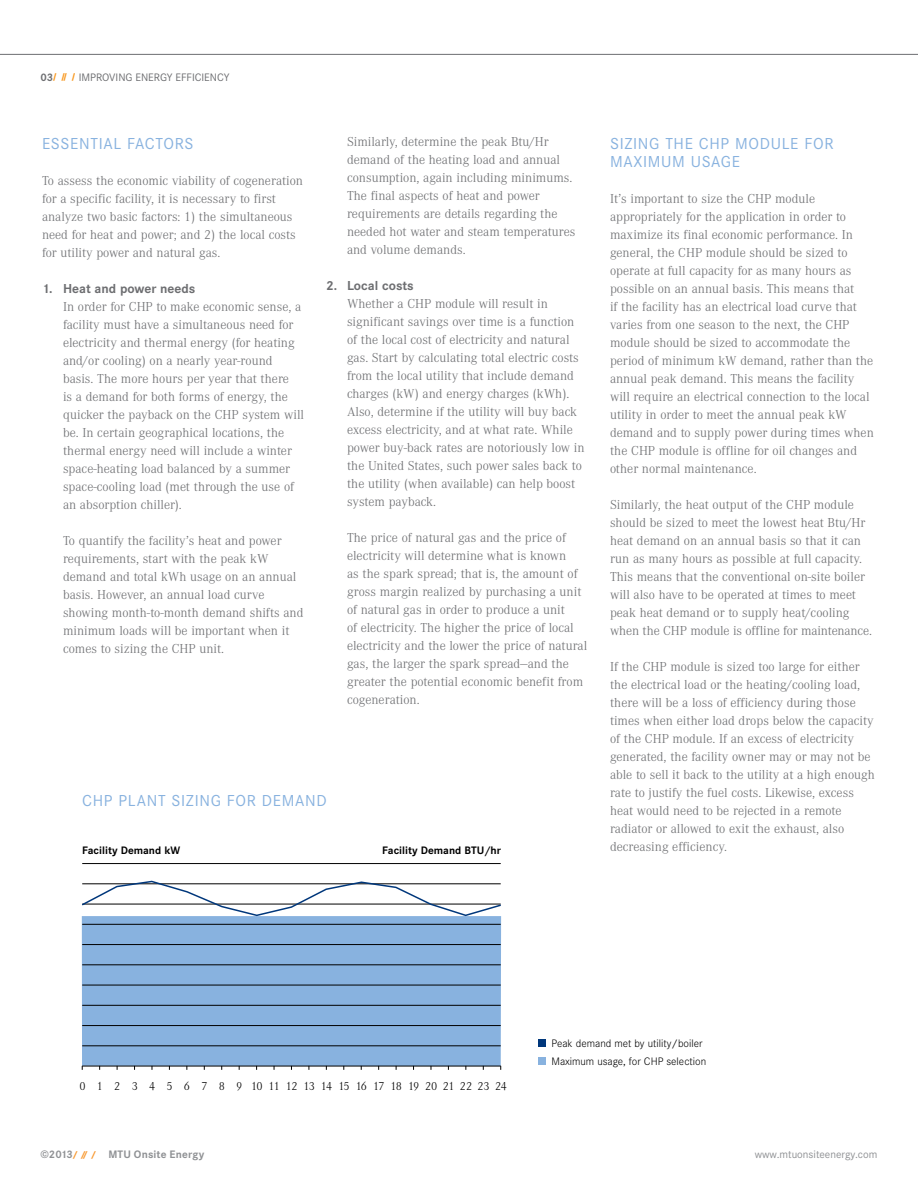
<style>
.page{position:relative;width:918px;height:1188px;background:#fff}
.page>*{position:absolute;margin:0;border:0;box-sizing:border-box;transform-origin:0 0}
.t1{font:16.5px/18px "Corporate S";letter-spacing:.04em;color:#88b2df}
.t2{font:300 13.5px/18px "Corporate A";color:#6d6e71}
.t3{font:700 13.5px "Corporate S";color:#6d6e71}
.t4{font:300 12px "Corporate A";color:#000}
.t5{font:300 11.25px "Corporate S";color:#000}
.t6{font:700 11.25px "Corporate S";color:#000}
.t7{font:11.25px "Corporate S";color:#6d6e71}
.t8{font:700 11.25px "Corporate S";letter-spacing:.015em;color:#8f9194}
.t9{font:11.25px "Corporate S";color:#8f9194}
.s1{font-weight:700}
.s2{font-weight:800;font-style:italic;font-size:8.7px;color:#f8971d}
.s3{font-weight:800;font-size:8.7px;color:#f8982f}
</style>
<div class="page">
<div style="left:82px;top:916px;width:419px;height:150px;background:#88b2df"></div>
<hr style="left:0;top:54px;width:918px;height:1px;background:#6d6e71">
<hr style="left:82px;top:1066px;width:419px;height:1px;background:#000">
<hr style="left:82px;top:1046px;width:419px;height:1px;background:#000">
<hr style="left:82px;top:1025px;width:419px;height:1px;background:#000">
<hr style="left:82px;top:1005px;width:419px;height:1px;background:#000">
<hr style="left:82px;top:985px;width:419px;height:1px;background:#000">
<hr style="left:82px;top:965px;width:419px;height:1px;background:#000">
<hr style="left:82px;top:944px;width:419px;height:1px;background:#000">
<hr style="left:82px;top:924px;width:419px;height:1px;background:#000">
<hr style="left:82px;top:863px;width:419px;height:1px;background:#000">
<svg style="left:81px;top:880px;width:421px;height:37px"></svg>
<div style="left:538px;top:1058px;width:8px;height:7px;background:#88b2df"></div>
<div style="left:538px;top:1040px;width:8px;height:7px;background:#00377b"></div>
<p class="t7" style="left:40px;top:71px;width:191px"><span class="s1">03</span><span class="s2">/ // /</span>IM PROVI NG ENERGY EFFICI ENCY</p>
<p class="t1" style="left:42px;top:135px;width:153px">ESSENTIAL FACTORS</p>
<p class="t2" style="left:42px;top:172px;width:263px">To assess the economic viability of cogeneration for a specific facility, it is necessary to first analyze two basic factors: 1) the simultaneous need for heat and power; and 2) the local costs for utility power and natural gas.</p>
<p class="t3" style="left:42px;top:281px;width:155px">1. Heat and power needs</p>
<p class="t2" style="left:63px;top:298px;width:243px">In order for CHP to make economic sense, a facility must have a simultaneous need for electricity and thermal energy (for heating and/or cooling) on a nearly year-round basis. The more hours per year that there<br>is a demand for both forms of energy, the quicker the payback on the CHP system will be. In certain geographical locations, the thermal energy need will include a winter space-heating load balanced by a summer space-cooling load (met through the use of an absorption chiller).</p>
<p class="t2" style="left:63px;top:532px;width:242px">To quantify the facility’s heat and power requirements, start with the peak kW demand and total kWh usage on an annual basis. However, an annual load curve showing month-to-month demand shifts and minimum loads will be important when it comes to sizing the CHP unit.</p>
<p class="t2" style="left:347px;top:133px;width:230px">Similarly, determine the peak Btu/Hr demand of the heating load and annual consumption, again including minimums.<br>The final aspects of heat and power requirements are details regarding the needed hot water and steam temperatures and volume demands.</p>
<p class="t3" style="left:326px;top:278px;width:89px">2. Local costs</p>
<p class="t2" style="left:347px;top:295px;width:239px">Whether a CHP module will result in significant savings over time is a function of the local cost of electricity and natural gas. Start by calculating total electric costs from the local utility that include demand charges (kW) and energy charges (kWh).<br>Also, determine if the utility will buy back excess electricity, and at what rate. While power buy-back rates are notoriously low in the United States, such power sales back to the utility (when available) can help boost system payback.</p>
<p class="t2" style="left:347px;top:529px;width:242px">The price of natural gas and the price of electricity will determine what is known<br>as the spark spread; that is, the amount of gross margin realized by purchasing a unit of natural gas in order to produce a unit<br>of electricity. The higher the price of local electricity and the lower the price of natural gas, the larger the spark spread—and the greater the potential economic benefit from cogeneration.</p>
<p class="t1" style="left:82px;top:792px;width:192px">CHP PLANT SIZI NG FOR DEMAND</p>
<p class="t6" style="left:82px;top:844px;width:99px">Facility Demand kW</p>
<p class="t6" style="left:382px;top:844px;width:120px">Facility Demand BTU/hr</p>
<p class="t1" style="left:610px;top:135px;width:225px;text-indent:125px">MODULE FOR<br>MAXI MUM USAGE</p>
<p class="t2" style="left:610px;top:190px;width:265px">It’s important to size the CHP module appropriately for the application in order to maximize its final economic performance. In general, the CHP module should be sized to operate at full capacity for as many hours as possible on an annual basis. This means that<br>if the facility has an electrical load curve that varies from one season to the next, the CHP module should be sized to accommodate the period of minimum kW demand, rather than the annual peak demand. This means the facility will require an electrical connection to the local utility in order to meet the annual peak kW demand and to supply power during times when the CHP module is offline for oil changes and other normal maintenance.</p>
<p class="t2" style="left:610px;top:496px;width:264px">Similarly, the heat output of the CHP module should be sized to meet the lowest heat Btu/Hr heat demand on an annual basis so that it can run as many hours as possible at full capacity.<br>This means that the conventional on-site boiler will also have to be operated at times to meet peak heat demand or to supply heat/cooling when the CHP module is offline for maintenance.</p>
<p class="t2" style="left:610px;top:658px;width:266px">If the CHP module is sized too large for either the electrical load or the heating/cooling load, there will be a loss of efficiency during those times when either load drops below the capacity of the CHP module. If an excess of electricity generated, the facility owner may or may not be able to sell it back to the utility at a high enough rate to justify the fuel costs. Likewise, excess heat would need to be rejected in a remote radiator or allowed to exit the exhaust, also decreasing efficiency.</p>
<p class="t1" style="left:610px;top:135px;width:100px">SIZI NG THE CHP</p>
<p class="t5" style="left:551px;top:1037px;width:153px">Peak demand met by utility/boiler</p>
<p class="t4" style="left:79px;top:1079px;width:8px">0</p>
<p class="t4" style="left:97px;top:1079px;width:412px">1 2 3 4 5 6 7 8 9 101112131415161718192021222324</p>
<p class="t5" style="left:551px;top:1055px;width:156px">Maximum usage, for CHP selection</p>
<p class="t8" style="left:40px;top:1148px;width:165px">©2013<span class="s3">/ // /</span> MTU Onsite Energy</p>
<p class="t9" style="left:755px;top:1148px;width:124px">WWW.MTUONSITEENERGY.COM</p>
</div>
